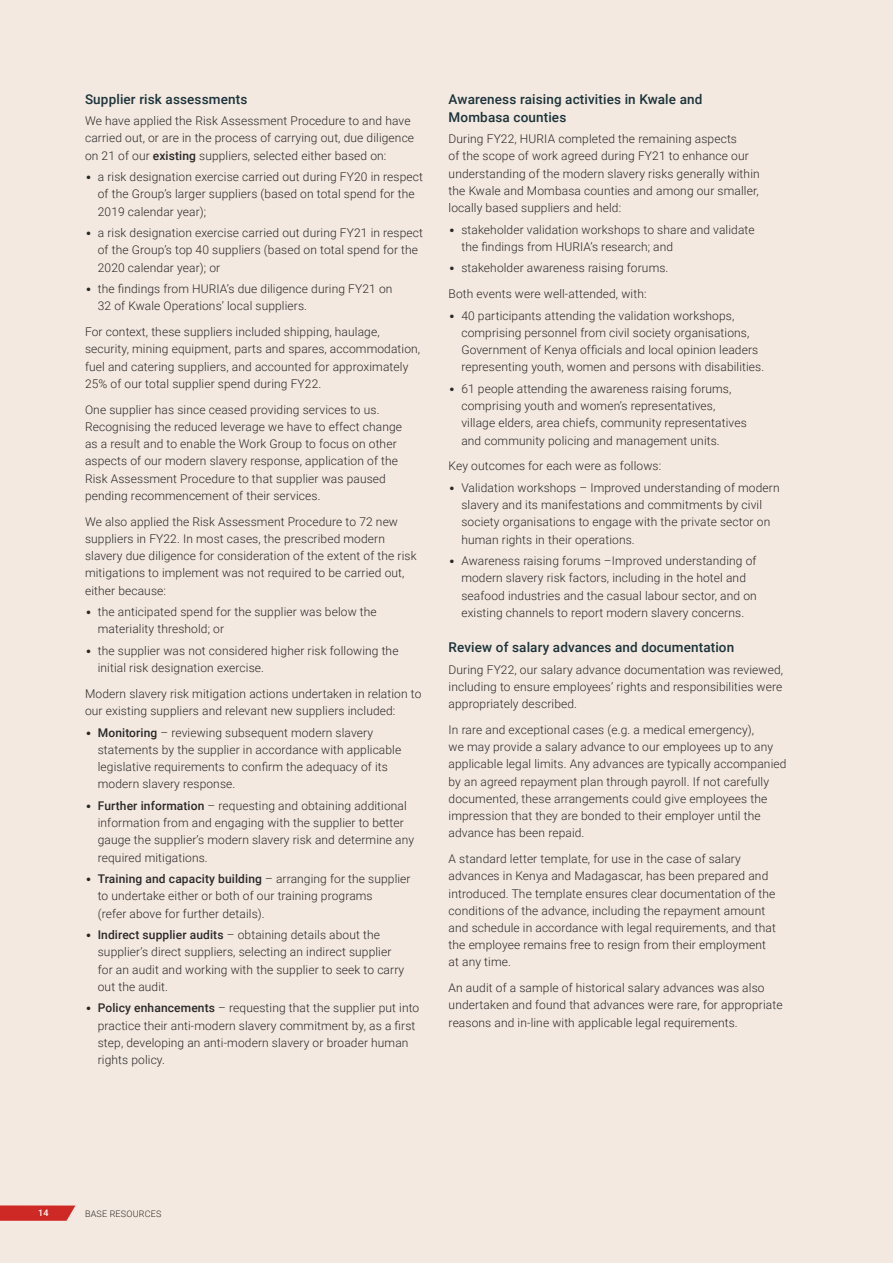
<style>
.page{position:relative;width:893px;height:1263px;background:#f4e9e0}
.page>*{position:absolute;margin:0;border:0;box-sizing:border-box;transform-origin:0 0}
.t1{font:500 13.5px/18px "Roboto";letter-spacing:.01em;color:#1b333a}
.t2{font:300 12px/17.2px "Roboto";letter-spacing:.01em;color:#292829}
.t3{font:300 9px "Roboto";letter-spacing:.02em;color:#292829}
.t4{font:500 9px "Roboto";color:#fff}
.s1{font-weight:500}
.s2{font-family:"Lato"}
</style>
<div class="page">
<svg style="left:0;top:1205px;width:75px;height:16px"></svg>
<p class="t1" style="left:85px;top:89px;width:164px">Supplier risk assessments</p>
<p class="t2" style="left:85px;top:112px;width:331px">We have applied the Risk Assessment Procedure to and have carried out, or are in the process of carrying out, due diligence on 21 of our <span class="s1">existing</span> suppliers, selected either based on:</p>
<p class="t2" style="left:98px;top:168px;width:327px;text-indent:-13px"><span class="s2">•</span> a risk designation exercise carried out during FY20 in respect of the Group’s larger suppliers (based on total spend for the<br>2019 calendar year);</p>
<p class="t2" style="left:98px;top:224px;width:327px;text-indent:-13px"><span class="s2">•</span> a risk designation exercise carried out during FY21 in respect of the Group’s top 40 suppliers (based on total spend for the<br>2020 calendar year); or</p>
<p class="t2" style="left:98px;top:280px;width:296px;text-indent:-13px"><span class="s2">•</span> the findings from HURIA’s due diligence during FY21 on<br>32 of Kwale Operations’ local suppliers.</p>
<p class="t2" style="left:85px;top:323px;width:337px">For context, these suppliers included shipping, haulage, security, mining equipment, parts and spares, accommodation, fuel and catering suppliers, and accounted for approximately 25% of our total supplier spend during FY22.</p>
<p class="t2" style="left:85px;top:400px;width:319px">One supplier has since ceased providing services to us.<br>Recognising the reduced leverage we have to effect change as a result and to enable the Work Group to focus on other aspects of our modern slavery response, application of the Risk Assessment Procedure to that supplier was paused pending recommencement of their services.</p>
<p class="t2" style="left:85px;top:512px;width:333px">We also applied the Risk Assessment Procedure to 72 new suppliers in FY22. In most cases, the prescribed modern slavery due diligence for consideration of the extent of the risk mitigations to implement was not required to be carried out, either because:</p>
<p class="t2" style="left:98px;top:603px;width:280px;text-indent:-13px"><span class="s2">•</span> the anticipated spend for the supplier was below the materiality threshold; or</p>
<p class="t2" style="left:98px;top:641px;width:302px;text-indent:-13px"><span class="s2">•</span> the supplier was not considered higher risk following the initial risk designation exercise.</p>
<p class="t2" style="left:85px;top:684px;width:338px">Modern slavery risk mitigation actions undertaken in relation to our existing suppliers and relevant new suppliers included:</p>
<p class="t2" style="left:98px;top:723px;width:305px;text-indent:-13px"><span class="s2">•</span> <span class="s1">Monitoring</span> – reviewing subsequent modern slavery statements by the supplier in accordance with applicable legislative requirements to confirm the adequacy of its modern slavery response.</p>
<p class="t2" style="left:98px;top:796px;width:318px;text-indent:-13px"><span class="s2">•</span> <span class="s1">Further information</span> – requesting and obtaining additional information from and engaging with the supplier to better gauge the supplier’s modern slavery risk and determine any required mitigations.</p>
<p class="t2" style="left:98px;top:870px;width:314px;text-indent:-13px"><span class="s2">•</span> <span class="s1">Training and capacity building</span> – arranging for the supplier to undertake either or both of our training programs<br>(refer above for further details).</p>
<p class="t2" style="left:98px;top:926px;width:308px;text-indent:-13px"><span class="s2">•</span> <span class="s1">Indirect supplier audits</span> – obtaining details about the supplier’s direct suppliers, selecting an indirect supplier for an audit and working with the supplier to seek to carry out the audit.</p>
<p class="t2" style="left:98px;top:999px;width:323px;text-indent:-13px"><span class="s2">•</span> <span class="s1">Policy enhancements</span> – requesting that the supplier put into practice their anti-modern slavery commitment by, as a first step, developing an anti-modern slavery or broader human rights policy.</p>
<p class="t1" style="left:449px;top:89px;width:255px">Awareness raising activities in Kwale and<br>Mombasa counties</p>
<p class="t2" style="left:449px;top:130px;width:313px">During FY22, HURIA completed the remaining aspects<br>of the scope of work agreed during FY21 to enhance our understanding of the modern slavery risks generally within the Kwale and Mombasa counties and among our smaller, locally based suppliers and held:</p>
<p class="t2" style="left:461px;top:220px;width:295px;text-indent:-13px"><span class="s2">•</span> stakeholder validation workshops to share and validate the findings from HURIA’s research; and</p>
<p class="t2" style="left:449px;top:255px;width:221px;line-height:25.8px"><span class="s2">•</span> stakeholder awareness raising forums.<br>Both events were well-attended, with:</p>
<p class="t2" style="left:461px;top:306px;width:304px;text-indent:-13px"><span class="s2">•</span> 40 participants attending the validation workshops, comprising personnel from civil society organisations, Government of Kenya officials and local opinion leaders representing youth, women and persons with disabilities.</p>
<p class="t2" style="left:461px;top:380px;width:287px;text-indent:-13px"><span class="s2">•</span> 61 people attending the awareness raising forums, comprising youth and women’s representatives, village elders, area chiefs, community representatives and community policing and management units.</p>
<p class="t2" style="left:449px;top:457px;width:214px">Key outcomes for each were as follows:</p>
<p class="t2" style="left:461px;top:479px;width:320px;text-indent:-13px"><span class="s2">•</span> Validation workshops – Improved understanding of modern slavery and its manifestations and commitments by civil society organisations to engage with the private sector on human rights in their operations.</p>
<p class="t2" style="left:461px;top:552px;width:297px;text-indent:-13px"><span class="s2">•</span> Awareness raising forums –Improved understanding of modern slavery risk factors, including in the hotel and seafood industries and the casual labour sector, and on existing channels to report modern slavery concerns.</p>
<p class="t1" style="left:449px;top:638px;width:287px">Review of salary advances and documentation</p>
<p class="t2" style="left:449px;top:660px;width:336px;text-align:justify">During FY22, our salary advance documentation was reviewed, including to ensure employees’ rights and responsibilities were appropriately described.</p>
<p class="t2" style="left:449px;top:720px;width:339px">In rare and exceptional cases (e.g. a medical emergency),<br>we may provide a salary advance to our employees up to any applicable legal limits. Any advances are typically accompanied by an agreed repayment plan through payroll. If not carefully documented, these arrangements could give employees the impression that they are bonded to their employer until the advance has been repaid.</p>
<p class="t2" style="left:449px;top:850px;width:329px">A standard letter template, for use in the case of salary advances in Kenya and Madagascar, has been prepared and introduced. The template ensures clear documentation of the conditions of the advance, including the repayment amount and schedule in accordance with legal requirements, and that the employee remains free to resign from their employment at any time.</p>
<p class="t2" style="left:449px;top:979px;width:335px">An audit of a sample of historical salary advances was also undertaken and found that advances were rare, for appropriate reasons and in-line with applicable legal requirements.</p>
<p class="t4" style="left:38px;top:1207px;width:12px">14</p>
<p class="t3" style="left:85px;top:1208px;width:78px">BASE RESOURCES</p>
</div>
